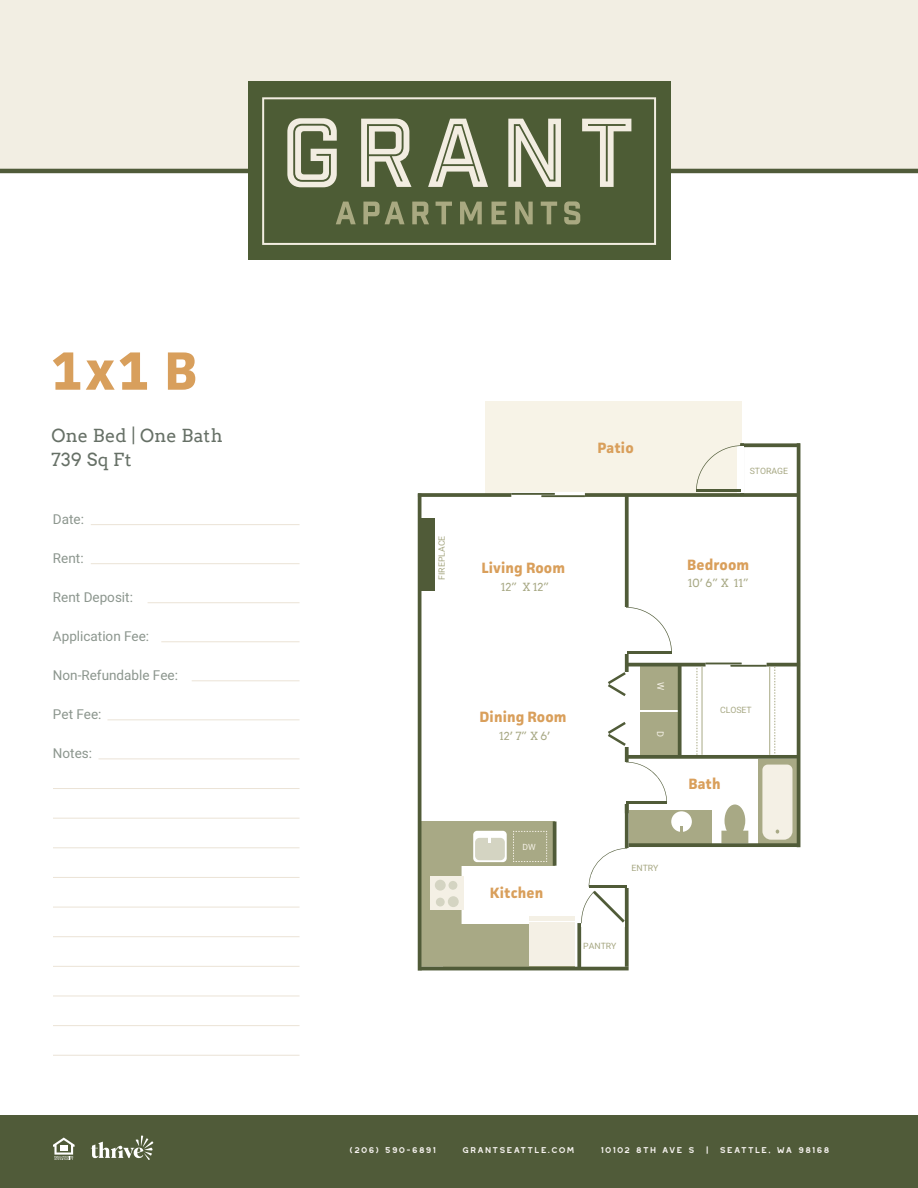
<style>
.page{position:relative;width:918px;height:1188px;background:#fff}
.page>*{position:absolute;margin:0;border:0;box-sizing:border-box;transform-origin:0 0}
.t1{font:700 54px "Facit";color:#d89f5c}
.Subheader{font:18px/24px "Arvo";letter-spacing:.02em;color:#667066}
.t2{font:700 15px "Facit";letter-spacing:.01em;color:#d99f5b}
.t3{font:13.5px "Heebo";color:#8c968e}
.t4{font:11.25px "Arvo";color:#a8a985}
.t5{font:10.5px "Westmount";color:#f8f4f1}
.t6{font:9.15px "Heebo";color:#f4f0e5}
.t7{font:8.7px "Heebo";color:#a8a985}
.t8{font:8.55px "Heebo";color:#f4f0e5}
</style>
<div class="page">
<div style="left:0;top:1115px;width:918px;height:73px;background:#505b39"></div>
<svg style="left:91px;top:1136px;width:62px;height:24px"></svg>
<div style="left:0;top:0;width:918px;height:170px;background:#f2eee3"></div>
<hr style="left:91px;top:524px;width:209px;height:1px;background:#ebe3d6">
<hr style="left:91px;top:563px;width:209px;height:1px;background:#ebe3d6">
<hr style="left:148px;top:602px;width:152px;height:1px;background:#ebe3d6">
<hr style="left:161px;top:641px;width:139px;height:1px;background:#ebe3d6">
<hr style="left:192px;top:680px;width:108px;height:1px;background:#ebe3d6">
<hr style="left:107px;top:719px;width:193px;height:1px;background:#ebe3d6">
<hr style="left:98px;top:759px;width:202px;height:1px;background:#ebe3d6">
<hr style="left:53px;top:788px;width:247px;height:1px;background:#ebe3d6">
<hr style="left:53px;top:907px;width:247px;height:1px;background:#ebe3d6">
<hr style="left:53px;top:1025px;width:247px;height:1px;background:#ebe3d6">
<hr style="left:53px;top:847px;width:247px;height:1px;background:#ebe3d6">
<hr style="left:53px;top:966px;width:247px;height:1px;background:#ebe3d6">
<hr style="left:53px;top:818px;width:247px;height:1px;background:#ebe3d6">
<hr style="left:53px;top:936px;width:247px;height:1px;background:#ebe3d6">
<hr style="left:53px;top:1055px;width:247px;height:1px;background:#ebe3d6">
<hr style="left:53px;top:877px;width:247px;height:1px;background:#ebe3d6">
<hr style="left:53px;top:996px;width:247px;height:1px;background:#ebe3d6">
<hr style="left:0;top:169px;width:918px;height:4px;background:#505b39">
<div style="left:248px;top:81px;width:422px;height:178px;background:#4d5c35"></div>
<svg style="left:262px;top:97px;width:394px;height:148px"></svg>
<svg style="left:287px;top:118px;width:50px;height:69px"></svg>
<svg style="left:361px;top:119px;width:51px;height:68px"></svg>
<svg style="left:428px;top:119px;width:60px;height:68px"></svg>
<svg style="left:508px;top:119px;width:53px;height:68px"></svg>
<svg style="left:582px;top:119px;width:49px;height:68px"></svg>
<svg style="left:336px;top:202px;width:20px;height:22px"></svg>
<svg style="left:363px;top:202px;width:42px;height:22px"></svg>
<svg style="left:412px;top:202px;width:17px;height:22px"></svg>
<svg style="left:436px;top:202px;width:16px;height:22px"></svg>
<svg style="left:460px;top:202px;width:22px;height:22px"></svg>
<svg style="left:492px;top:202px;width:14px;height:22px"></svg>
<svg style="left:515px;top:202px;width:18px;height:22px"></svg>
<svg style="left:541px;top:202px;width:16px;height:22px"></svg>
<svg style="left:564px;top:201px;width:16px;height:23px"></svg>
<svg style="left:53px;top:1138px;width:22px;height:22px"></svg>
<div style="left:420px;top:826px;width:42px;height:141px;background:#a8a985"></div>
<div style="left:420px;top:822px;width:135px;height:44px;background:#a8a985"></div>
<div style="left:444px;top:924px;width:131px;height:44px;background:#a8a985"></div>
<div style="left:641px;top:665px;width:39px;height:45px;background:#a8a985"></div>
<div style="left:530px;top:922px;width:45px;height:44px;background:#f4f0e5"></div>
<hr style="left:530px;top:917px;width:45px;height:4px;background:#f4f0e5">
<div style="left:473px;top:831px;width:34px;height:31px;background:#fff;border-radius:4px"></div>
<div style="left:475px;top:838px;width:30px;height:22px;background:#d4d4c2;border-radius:5px"></div>
<svg style="left:513px;top:831px;width:34px;height:31px"></svg>
<div style="left:430px;top:877px;width:33px;height:33px;background:#f4f0e5"></div>
<div style="left:436px;top:898px;width:9px;height:8px;background:#d4d4c2;border-radius:50%"></div>
<div style="left:435px;top:880px;width:11px;height:11px;background:#d4d4c2;border-radius:50%"></div>
<div style="left:448px;top:896px;width:11px;height:11px;background:#d4d4c2;border-radius:50%"></div>
<div style="left:449px;top:881px;width:8px;height:9px;background:#d4d4c2;border-radius:50%"></div>
<div style="left:629px;top:810px;width:83px;height:33px;background:#a8a985"></div>
<div style="left:671px;top:811px;width:21px;height:21px;background:#fff;border-radius:50%"></div>
<svg style="left:680px;top:826px;width:3px;height:6px"></svg>
<div style="left:758px;top:759px;width:39px;height:86px;background:#a8a985"></div>
<svg style="left:762px;top:765px;width:30px;height:75px;background:#f0ede1"></svg>
<div style="left:640px;top:712px;width:39px;height:45px;background:#a8a985"></div>
<svg style="left:721px;top:804px;width:27px;height:39px"></svg>
<div style="left:485px;top:401px;width:257px;height:94px;background:#f7f3e7"></div>
<hr style="left:418px;top:493px;width:3px;height:478px;background:#505b38">
<svg style="left:418px;top:493px;width:379px;height:4px"></svg>
<svg style="left:744px;top:443px;width:53px;height:4px"></svg>
<hr style="left:797px;top:443px;width:3px;height:404px;background:#505b38">
<svg style="left:625px;top:495px;width:4px;height:267px"></svg>
<svg style="left:625px;top:804px;width:4px;height:163px"></svg>
<svg style="left:740px;top:443px;width:4px;height:53px"></svg>
<hr style="left:421px;top:967px;width:208px;height:3px;background:#505b38">
<div style="left:419px;top:518px;width:16px;height:72px;background:#505b38"></div>
<svg style="left:626px;top:755px;width:171px;height:4px"></svg>
<hr style="left:627px;top:663px;width:173px;height:3px;background:#505b38">
<svg style="left:678px;top:666px;width:4px;height:91px"></svg>
<svg style="left:629px;top:843px;width:168px;height:4px"></svg>
<hr style="left:553px;top:821px;width:3px;height:45px;background:#505b38">
<svg style="left:577px;top:923px;width:4px;height:44px"></svg>
<div style="left:624px;top:607px;width:6px;height:47px;background:#fff"></div>
<svg style="left:626px;top:607px;width:46px;height:44px"></svg>
<hr style="left:627px;top:651px;width:45px;height:3px;background:#505b38">
<div style="left:624px;top:848px;width:5px;height:40px;background:#fff"></div>
<div style="left:738px;top:446px;width:6px;height:46px;background:#fff"></div>
<svg style="left:696px;top:445px;width:46px;height:44px"></svg>
<hr style="left:696px;top:489px;width:45px;height:3px;background:#505b38">
<div style="left:622px;top:672px;width:7px;height:74px;background:#fff"></div>
<svg style="left:608px;top:670px;width:21px;height:26px"></svg>
<svg style="left:608px;top:722px;width:21px;height:26px"></svg>
<svg style="left:775px;top:667px;width:1px;height:87px"></svg>
<hr style="left:769px;top:667px;width:1px;height:88px;background:#a8a985">
<svg style="left:697px;top:668px;width:1px;height:87px"></svg>
<hr style="left:702px;top:667px;width:1px;height:88px;background:#a8a985">
<div style="left:511px;top:492px;width:74px;height:6px;background:#fff"></div>
<hr style="left:511px;top:493px;width:44px;height:2px;background:#505b38">
<hr style="left:541px;top:495px;width:44px;height:2px;background:#505b38">
<svg style="left:626px;top:762px;width:41px;height:41px"></svg>
<hr style="left:627px;top:801px;width:40px;height:3px;background:#505b38">
<svg style="left:706px;top:662px;width:61px;height:5px"></svg>
<hr style="left:706px;top:663px;width:36px;height:1px;background:#505b38">
<hr style="left:731px;top:665px;width:36px;height:2px;background:#505b38">
<svg style="left:581px;top:848px;width:46px;height:75px"></svg>
<p class="t1" style="left:51px;top:337px;width:148px">1X1 B</p>
<p class="Subheader" style="left:51px;top:424px;width:173px">One Bed | One Bath<br>739 Sq Ft</p>
<p class="t3" style="left:53px;top:510px;width:33px">Date:</p>
<p class="t3" style="left:53px;top:549px;width:32px">Rent:</p>
<p class="t3" style="left:53px;top:588px;width:81px">Rent Deposit:</p>
<p class="t3" style="left:53px;top:627px;width:98px">Application Fee:</p>
<p class="t3" style="left:53px;top:666px;width:127px">Non-Refundable Fee:</p>
<p class="t3" style="left:53px;top:705px;width:50px">Pet Fee:</p>
<p class="t3" style="left:53px;top:744px;width:41px">Notes:</p>
<p class="t7" style="left:436px;top:580px;width:46px;rotate:-90deg">FIREPLACE</p>
<p class="t2" style="left:598px;top:439px;width:38px">Patio</p>
<p class="t2" style="left:481px;top:559px;width:85px">Living Room</p>
<p class="t4" style="left:501px;top:581px;width:50px">12” X 12”</p>
<p class="t7" style="left:750px;top:465px;width:40px">STORAGE</p>
<p class="t2" style="left:687px;top:556px;width:64px">Bedroom</p>
<p class="t4" style="left:688px;top:576px;width:62px">10’ 6” X 11”</p>
<p class="t2" style="left:480px;top:707px;width:89px">Dining Room</p>
<p class="t4" style="left:499px;top:729px;width:53px">12’ 7” X 6’</p>
<p class="t6" style="left:667px;top:682px;width:10px;rotate:90deg">W</p>
<p class="t6" style="left:667px;top:731px;width:8px;rotate:90deg">D</p>
<p class="t8" style="left:522px;top:841px;width:15px">DW</p>
<p class="t2" style="left:490px;top:883px;width:55px">Kitchen</p>
<p class="t7" style="left:632px;top:862px;width:29px">ENTRY</p>
<p class="t7" style="left:583px;top:940px;width:35px">PANTRY</p>
<p class="t7" style="left:720px;top:704px;width:33px">CLOSET</p>
<p class="t2" style="left:688px;top:775px;width:34px">Bath</p>
<p class="t5" style="left:349px;top:1144px;width:89px">(206) 590-6891</p>
<p class="t5" style="left:462px;top:1144px;width:115px">GRANTSEATTLE.COM</p>
<p class="t5" style="left:600px;top:1144px;width:231px">10102 8TH AVE S | SEATTLE, WA 98168</p>
</div>
